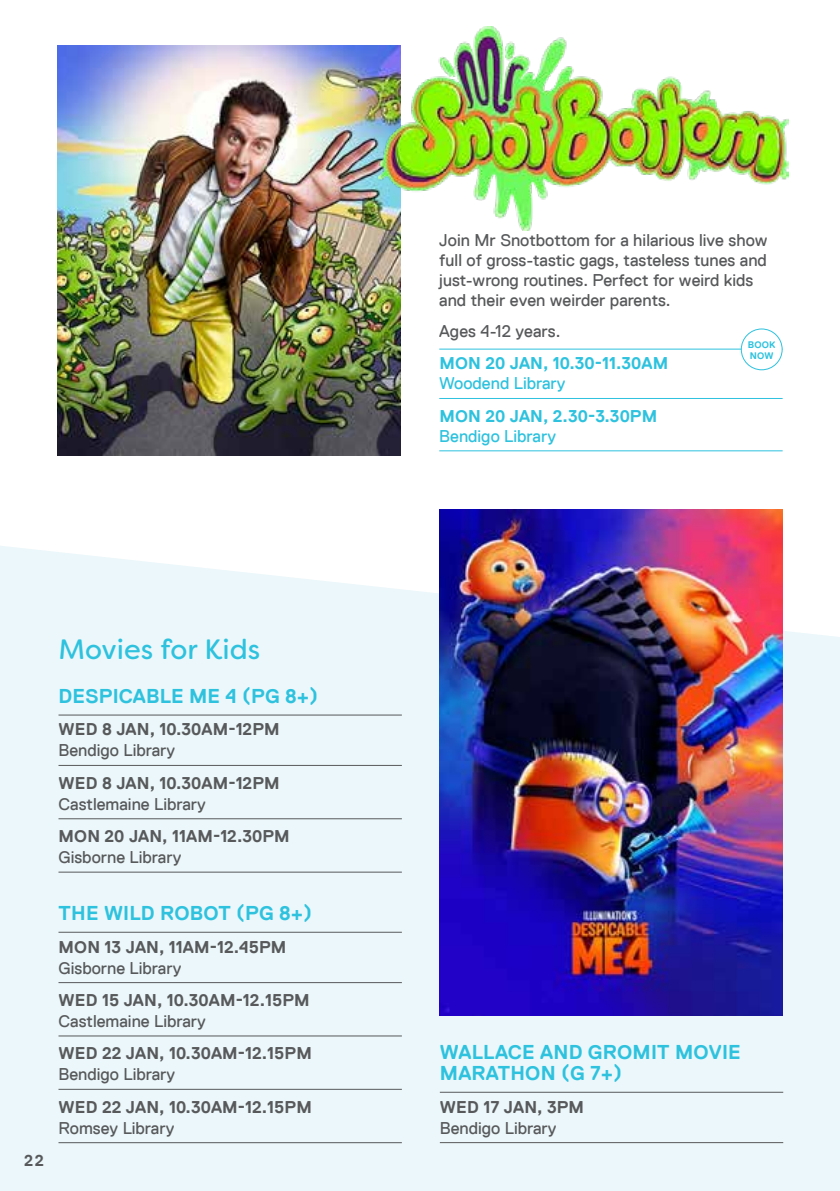
<style>
.page{position:relative;width:840px;height:1191px;background:#fff}
.page>*{position:absolute;margin:0;border:0;box-sizing:border-box;transform-origin:0 0}
.t1{font:28px "Filson Soft";color:#2ec2de}
.t2{font:700 20px/21px "Replica";letter-spacing:.01em;color:#2ec2de}
.t3{font:17px/20px "Replica";color:#58595b}
.t4{font:700 17px "Replica";letter-spacing:.005em;color:#58595b}
.t5{font:700 17px "Replica";letter-spacing:.005em;color:#2ec2de}
.t6{font:17px "Replica";color:#2ec2de}
.t7{font:700 16px "Replica";color:#58595b}
.t8{font:700 9.6px/10.8px "Replica";letter-spacing:.01em;color:#2ec2de}
</style>
<div class="page">
<div style="left:0;top:545px;width:839px;height:646px;background:#ebf7fa"></div>
<hr style="left:58px;top:714px;width:343px;height:1px;background:#58595b">
<hr style="left:58px;top:765px;width:343px;height:1px;background:#58595b">
<hr style="left:58px;top:818px;width:343px;height:1px;background:#58595b">
<hr style="left:58px;top:871px;width:343px;height:1px;background:#58595b">
<hr style="left:439px;top:1091px;width:343px;height:1px;background:#58595b">
<hr style="left:439px;top:1142px;width:343px;height:1px;background:#58595b">
<hr style="left:58px;top:931px;width:343px;height:1px;background:#58595b">
<hr style="left:58px;top:982px;width:343px;height:1px;background:#58595b">
<hr style="left:58px;top:1035px;width:343px;height:1px;background:#58595b">
<hr style="left:58px;top:1088px;width:343px;height:1px;background:#58595b">
<hr style="left:58px;top:1142px;width:343px;height:1px;background:#58595b">
<img style="left:439px;top:510px;width:343px;height:505px">
<img style="left:58px;top:45px;width:343px;height:410px">
<hr style="left:439px;top:348px;width:343px;height:1px;background:#2ec2de">
<hr style="left:439px;top:398px;width:343px;height:1px;background:#2ec2de">
<hr style="left:439px;top:450px;width:343px;height:1px;background:#2ec2de">
<div style="left:740px;top:329px;width:41px;height:41px;background:#fff;border-radius:50%"></div>
<div style="left:740px;top:328px;width:42px;height:42px;border:1px solid #2ec2de;border-radius:50%"></div>
<img style="left:378px;top:27px;width:409px;height:203px">
<p class="t7" style="left:24px;top:1151px;width:21px">22</p>
<h1 class="t1" style="left:58px;top:631px;width:203px">Movies for Kids</h1>
<p class="t2" style="left:59px;top:685px;width:261px">DESPICABLE ME 4 (PG 8+)</p>
<p class="t4" style="left:59px;top:720px;width:222px">WED 8 JAN, 10.30AM-12PM</p>
<p class="t3" style="left:58px;top:740px;width:118px">Bendigo Library</p>
<p class="t4" style="left:59px;top:773px;width:222px">WED 8 JAN, 10.30AM-12PM</p>
<p class="t3" style="left:58px;top:794px;width:149px">Castlemaine Library</p>
<p class="t4" style="left:59px;top:826px;width:232px">MON 20 JAN, 11AM-12.30PM</p>
<p class="t3" style="left:58px;top:847px;width:124px">Gisborne Library</p>
<p class="t2" style="left:59px;top:903px;width:255px">THE WILD ROBOT (PG 8+)</p>
<p class="t4" style="left:59px;top:937px;width:229px">MON 13 JAN, 11AM-12.45PM</p>
<p class="t3" style="left:58px;top:957px;width:124px">Gisborne Library</p>
<p class="t4" style="left:59px;top:990px;width:252px">WED 15 JAN, 10.30AM-12.15PM</p>
<p class="t3" style="left:58px;top:1011px;width:149px">Castlemaine Library</p>
<p class="t4" style="left:59px;top:1044px;width:254px">WED 22 JAN, 10.30AM-12.15PM</p>
<p class="t3" style="left:58px;top:1064px;width:118px">Bendigo Library</p>
<p class="t4" style="left:59px;top:1097px;width:254px">WED 22 JAN, 10.30AM-12.15PM</p>
<p class="t3" style="left:58px;top:1117px;width:117px">Romsey Library</p>
<p class="t3" style="left:439px;top:230px;width:330px">Join Mr Snotbottom for a hilarious live show full of gross-tastic gags, tasteless tunes and just-wrong routines. Perfect for weird kids and their even weirder parents.</p>
<p class="t3" style="left:439px;top:321px;width:123px">Ages 4-12 years.</p>
<p class="t5" style="left:439px;top:354px;width:230px">MON 20 JAN, 10.30-11.30AM</p>
<p class="t6" style="left:439px;top:374px;width:128px">Woodend Library</p>
<p class="t5" style="left:439px;top:406px;width:219px">MON 20 JAN, 2.30-3.30PM</p>
<p class="t6" style="left:439px;top:426px;width:118px">Bendigo Library</p>
<p class="t8" style="left:747px;top:339px;width:29px">BOOK<br>NOW</p>
<p class="t2" style="left:439px;top:1042px;width:302px">WALLACE AND GROMIT MOVIE<br>MARATHON (G 7+)</p>
<p class="t4" style="left:439px;top:1097px;width:145px">WED 17 JAN, 3PM</p>
<p class="t3" style="left:439px;top:1117px;width:118px">Bendigo Library</p>
</div>
